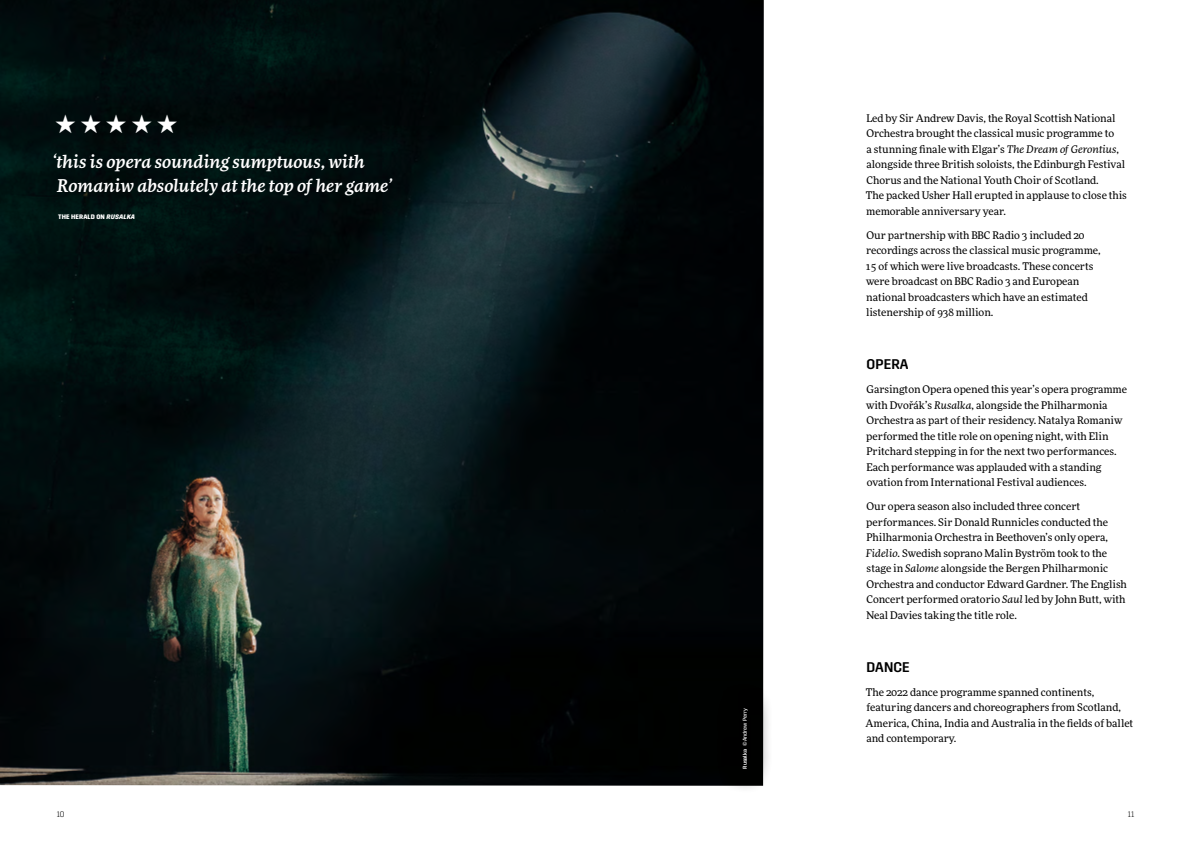
<style>
.page{position:relative;width:1191px;height:842px;background:#fff}
.page>*{position:absolute;margin:0;border:0;box-sizing:border-box;transform-origin:0 0}
.t1{font:italic 500 17.5px/24px "More Pro";color:#fff}
.t2{font:500 14px "Trim";letter-spacing:.01em;color:#000}
.t3{font:10.5px/15.5px "More Pro";color:#000}
.t4{font:300 8px "Trim";color:#000}
.t5{font:700 6.5px "Trim";letter-spacing:.02em;color:#fff}
.t6{font:5.5px "Trim";color:#fff}
.s1{font-style:italic}
.s2{font-weight:500}
</style>
<div class="page">
<img style="left:0;top:0;width:764px;height:786px">
<div style="left:715px;top:682px;width:59px;height:112px;background:#000;opacity:.75"></div>
<svg style="left:56px;top:114px;width:19px;height:19px"></svg>
<svg style="left:81px;top:114px;width:45px;height:19px"></svg>
<svg style="left:132px;top:114px;width:19px;height:19px"></svg>
<svg style="left:157px;top:114px;width:20px;height:19px"></svg>
<h1 class="t1" style="left:53px;top:149px;width:341px">‘this is opera sounding sumptuous, with<br>Romaniw absolutely at the top of her game’</h1>
<p class="t5" style="left:58px;top:213px;width:78px">THE HERALD ON <span class="s1">RUSALKA</span></p>
<p class="t6" style="left:742px;top:769px;width:62px;rotate:-90deg"><span class="s2">Rusalka</span> © Andrew Perry</p>
<p class="t3" style="left:865px;top:110px;width:263px">Led by Sir Andrew Davis, the Royal Scottish National Orchestra brought the classical music programme to<br>a stunning finale with Elgar’s <span class="s1">The Dream of Gerontius</span>, alongside three British soloists, the Edinburgh Festival Chorus and the National Youth Choir of Scotland.<br>The packed Usher Hall erupted in applause to close this memorable anniversary year.</p>
<p class="t3" style="left:865px;top:227px;width:237px">Our partnership with BBC Radio 3 included 20 recordings across the classical music programme, 15 of which were live broadcasts. These concerts were broadcast on BBC Radio 3 and European national broadcasters which have an estimated listenership of 938 million.</p>
<h2 class="t2" style="left:866px;top:356px;width:44px">OPERA</h2>
<p class="t3" style="left:866px;top:381px;width:262px">Garsington Opera opened this year’s opera programme with Dvořák’s <span class="s1">Rusalka</span>, alongside the Philharmonia Orchestra as part of their residency. Natalya Romaniw performed the title role on opening night, with Elin Pritchard stepping in for the next two performances.<br>Each performance was applauded with a standing ovation from International Festival audiences.</p>
<p class="t3" style="left:866px;top:498px;width:262px">Our opera season also included three concert performances. Sir Donald Runnicles conducted the Philharmonia Orchestra in Beethoven’s only opera, <span class="s1">Fidelio</span>. Swedish soprano Malin Byström took to the stage in <span class="s1">Salome</span> alongside the Bergen Philharmonic Orchestra and conductor Edward Gardner. The English Concert performed oratorio <span class="s1">Saul</span> led by John Butt, with Neal Davies taking the title role.</p>
<h2 class="t2" style="left:866px;top:659px;width:45px">DANCE</h2>
<p class="t3" style="left:865px;top:684px;width:269px">The 2022 dance programme spanned continents, featuring dancers and choreographers from Scotland, America, China, India and Australia in the fields of ballet and contemporary.</p>
<p class="t4" style="left:57px;top:809px;width:9px">10</p>
<p class="t4" style="left:1127px;top:809px;width:8px">11</p>
</div>
